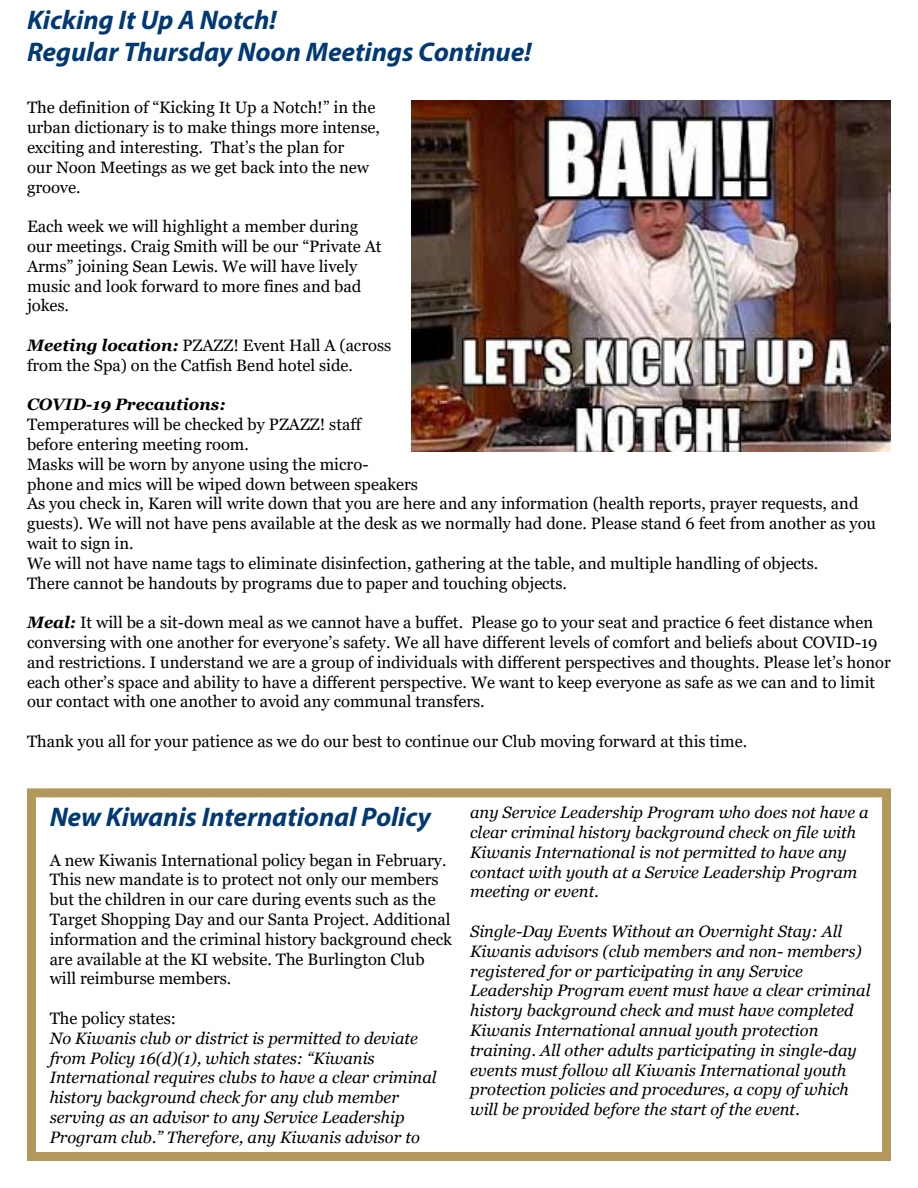
<style>
.page{position:relative;width:918px;height:1188px;background:#fff}
.page>*{position:absolute;margin:0;border:0;box-sizing:border-box;transform-origin:0 0}
.t1{font:italic 700 27px/32.4px "Myriad Pro";color:#003974}
.t2{font:16.5px/19.8px "Georgia";color:#000}
.t3{font:italic 16.5px/19.8px "Georgia";color:#000}
.t4{font:italic 700 16.5px "Georgia";color:#000}
.s1{font-weight:700;font-style:italic}
</style>
<div class="page">
<div style="left:27px;top:788px;width:864px;height:373px;border:9px solid #b4975a"></div>
<img style="left:411px;top:101px;width:480px;height:351px">
<h1 class="t1" style="left:27px;top:3px;width:506px">Kicking It Up A Notch!<br>Regular Thursday Noon Meetings Continue!</h1>
<p class="t2" style="left:27px;top:98px;width:355px">The definition of “Kicking It Up a Notch!” in the urban dictionary is to make things more intense, exciting and interesting. That’s the plan for<br>our Noon Meetings as we get back into the new groove.</p>
<p class="t2" style="left:27px;top:217px;width:357px">Each week we will highlight a member during our meetings. Craig Smith will be our “Private At Arms” joining Sean Lewis. We will have lively music and look forward to more fines and bad jokes.</p>
<p class="t2" style="left:27px;top:336px;width:366px"><span class="s1">Meeting location:</span> PZAZZ! Event Hall A (across from the Spa) on the Catfish Bend hotel side.</p>
<p class="t4" style="left:27px;top:394px;width:200px">COVID-19 Precautions:</p>
<p class="t2" style="left:27px;top:415px;width:851px">Temperatures will be checked by PZAZZ! staff<br>before entering meeting room.<br>Masks will be worn by anyone using the micro-<br>phone and mics will be wiped down between speakers<br>As you check in, Karen will write down that you are here and any information (health reports, prayer requests, and guests). We will not have pens available at the desk as we normally had done. Please stand 6 feet from another as you wait to sign in.<br>We will not have name tags to eliminate disinfection, gathering at the table, and multiple handling of objects.<br>There cannot be handouts by programs due to paper and touching objects.</p>
<p class="t2" style="left:27px;top:613px;width:865px"><span class="s1">Meal:</span> It will be a sit-down meal as we cannot have a buffet. Please go to your seat and practice 6 feet distance when conversing with one another for everyone’s safety. We all have different levels of comfort and beliefs about COVID-19 and restrictions. I understand we are a group of individuals with different perspectives and thoughts. Please let’s honor each other’s space and ability to have a different perspective. We want to keep everyone as safe as we can and to limit our contact with one another to avoid any communal transfers.</p>
<p class="t2" style="left:27px;top:732px;width:722px">Thank you all for your patience as we do our best to continue our Club moving forward at this time.</p>
<h1 class="t1" style="left:50px;top:800px;width:383px">New Kiwanis International Policy</h1>
<p class="t2" style="left:50px;top:850px;width:404px">A new Kiwanis International policy began in February.<br>This new mandate is to protect not only our members but the children in our care during events such as the Target Shopping Day and our Santa Project. Additional information and the criminal history background check are available at the KI website. The Burlington Club will reimburse members.</p>
<p class="t2" style="left:50px;top:1009px;width:128px">The policy states:</p>
<p class="t3" style="left:50px;top:1028px;width:388px">No Kiwanis club or district is permitted to deviate from Policy 16(d)(1), which states: “Kiwanis International requires clubs to have a clear criminal history background check for any club member serving as an advisor to any Service Leadership Program club.” Therefore, any Kiwanis advisor to</p>
<p class="t3" style="left:470px;top:803px;width:400px">any Service Leadership Program who does not have a clear criminal history background check on file with Kiwanis International is not permitted to have any contact with youth at a Service Leadership Program meeting or event.</p>
<p class="t3" style="left:470px;top:922px;width:402px">Single-Day Events Without an Overnight Stay: All Kiwanis advisors (club members and non- members) registered for or participating in any Service Leadership Program event must have a clear criminal history background check and must have completed Kiwanis International annual youth protection training. All other adults participating in single-day events must follow all Kiwanis International youth protection policies and procedures, a copy of which will be provided before the start of the event.</p>
</div>
